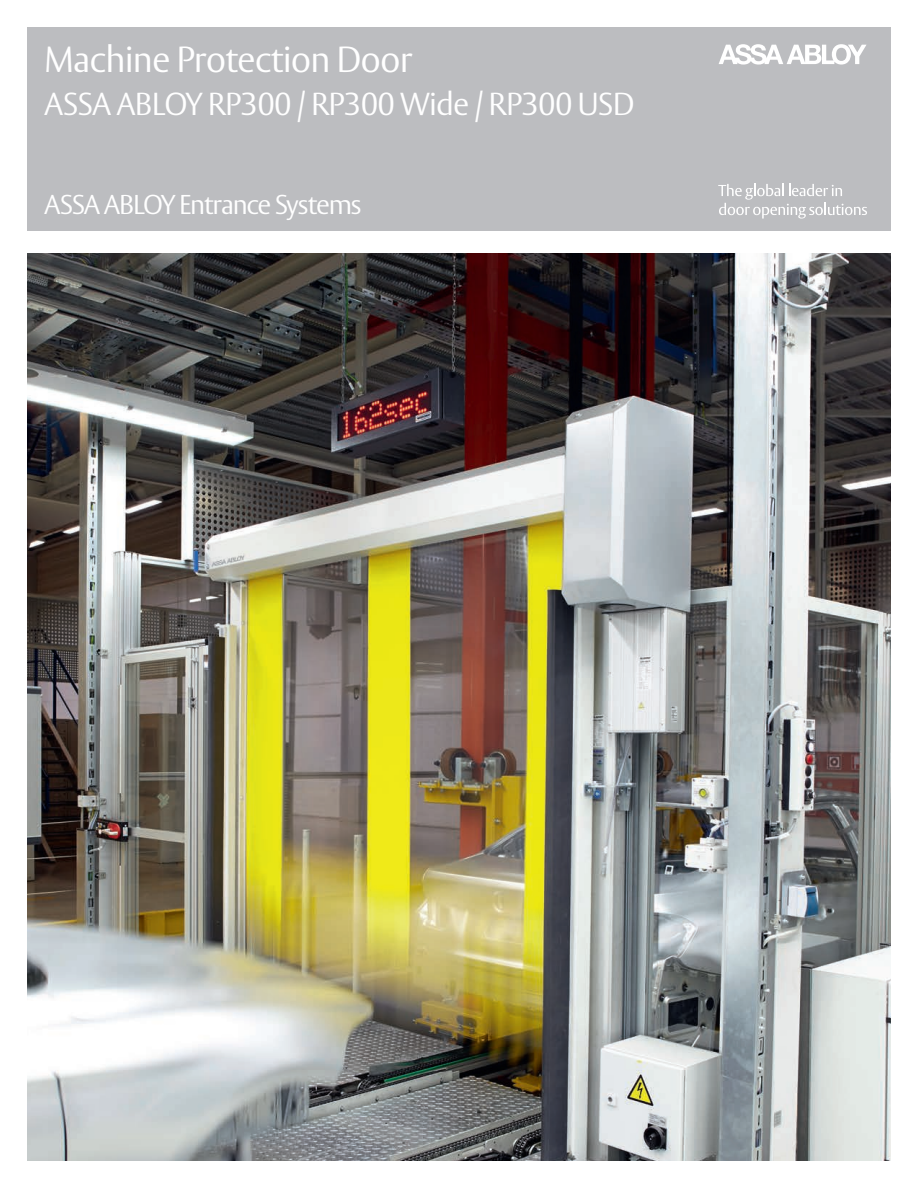
<style>
.page{position:relative;width:918px;height:1188px;background:#fff}
.page>*{position:absolute;margin:0;border:0;box-sizing:border-box;transform-origin:0 0}
.t1{font:300 36px "ASSA Vesta";letter-spacing:-.025em;color:#fff}
.t2{font:300 31.5px "ASSA Vesta";letter-spacing:-.025em;color:#fff}
.t3{font:300 27px "ASSA Vesta";letter-spacing:-.05em;color:#fff}
</style>
<div class="page">
<img style="left:27px;top:253px;width:864px;height:908px">
<div style="left:27px;top:27px;width:864px;height:204px;background:#bcbdc0"></div>
<svg style="left:719px;top:44px;width:147px;height:21px"></svg>
<svg style="left:718px;top:184px;width:149px;height:35px"></svg>
<p class="t1" style="left:44px;top:38px;width:370px">Machine Protection Door</p>
<p class="t2" style="left:44px;top:85px;width:592px">ASSA ABLOY RP300 / RP300 Wide / RP300 USD</p>
<p class="t3" style="left:44px;top:189px;width:319px">ASSA ABLOY Entrance Systems</p>
</div>
